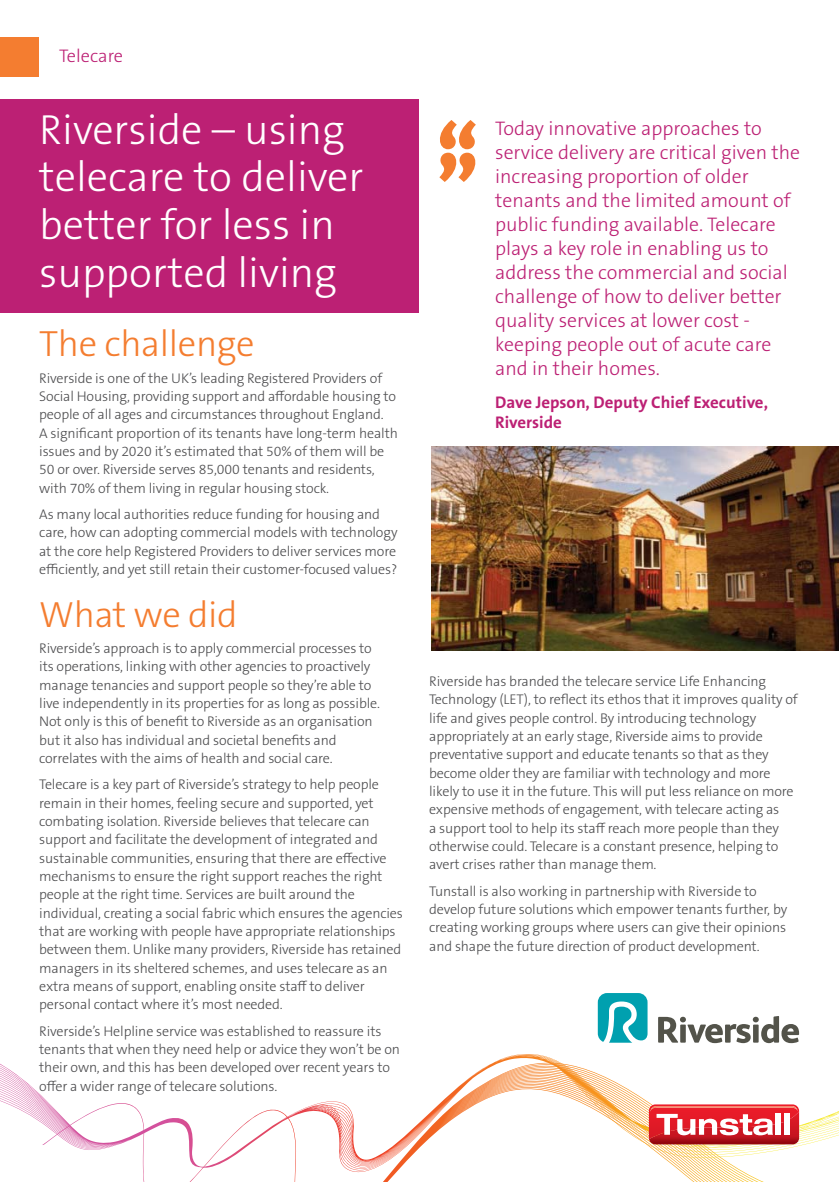
<style>
.page{position:relative;width:839px;height:1182px;background:#fff}
.page>*{position:absolute;margin:0;border:0;box-sizing:border-box;transform-origin:0 0}
.t1{font:900 73.35px "The Sans B W9";color:#f47d30}
.t2{font:300 42.3px/48px "The Sans B W3";color:#fff}
.t3{font:300 36.6px "The Sans B W3";letter-spacing:-.01em;color:#f47d30}
.t4{font:300 19.8px/24px "The Sans B W3";color:#bc2074}
.t5{font:300 18.3px "The Sans B W3";color:#bc2074}
.t6{font:700 16.95px/20.2px "The Sans B W7";color:#bc2074}
.t7{font:300 14.1px/18.3px "The Sans B W3";letter-spacing:-.01em;color:#4c4c4e}
</style>
<div class="page">
<div style="left:0;top:37px;width:39px;height:40px;background:#f47d30"></div>
<div style="left:0;top:99px;width:419px;height:214px;background:#bc2074"></div>
<svg style="left:42px;top:1062px;width:752px;height:120px"></svg>
<svg style="left:495px;top:1055px;width:343px;height:92px"></svg>
<div style="left:775px;top:1114px;width:6px;height:21px;background:#fff"></div>
<div style="left:784px;top:1114px;width:5px;height:21px;background:#fff"></div>
<img style="left:431px;top:446px;width:407px;height:205px">
<svg style="left:658px;top:1016px;width:141px;height:27px"></svg>
<svg style="left:597px;top:993px;width:50px;height:50px"></svg>
<p class="t5" style="left:59px;top:48px;width:65px">Telecare</p>
<h2 class="t2" style="left:39px;top:110px;width:325px">Riverside – using telecare to deliver better for less in supported living</h2>
<h1 class="t1" style="left:437px;top:108px;width:43px">“</h1>
<p class="t4" style="left:495px;top:118px;width:306px">Today innovative approaches to service delivery are critical given the increasing proportion of older tenants and the limited amount of public funding available. Telecare plays a key role in enabling us to address the commercial and social challenge of how to deliver better quality services at lower cost - keeping people out of acute care and in their homes.</p>
<p class="t6" style="left:495px;top:394px;width:274px">Dave Jepson, Deputy Chief Executive,<br>Riverside</p>
<h1 class="t1" style="left:478px;top:194px;width:43px;rotate:-180deg">“</h1>
<h3 class="t3" style="left:39px;top:330px;width:217px">The challenge</h3>
<p class="t7" style="left:39px;top:370px;width:360px">Riverside is one of the UK’s leading Registered Providers of Social Housing, providing support and affordable housing to people of all ages and circumstances throughout England.<br>A significant proportion of its tenants have long-term health issues and by 2020 it’s estimated that 50% of them will be 50 or over. Riverside serves 85,000 tenants and residents, with 70% of them living in regular housing stock.</p>
<p class="t7" style="left:39px;top:507px;width:360px">As many local authorities reduce funding for housing and care, how can adopting commercial models with technology at the core help Registered Providers to deliver services more efficiently, and yet still retain their customer-focused values?</p>
<h3 class="t3" style="left:39px;top:600px;width:200px">What we did</h3>
<p class="t7" style="left:39px;top:640px;width:342px">Riverside’s approach is to apply commercial processes to its operations, linking with other agencies to proactively manage tenancies and support people so they’re able to live independently in its properties for as long as possible.<br>Not only is this of benefit to Riverside as an organisation but it also has individual and societal benefits and correlates with the aims of health and social care.</p>
<p class="t7" style="left:39px;top:777px;width:365px">Telecare is a key part of Riverside’s strategy to help people remain in their homes, feeling secure and supported, yet combating isolation. Riverside believes that telecare can support and facilitate the development of integrated and sustainable communities, ensuring that there are effective mechanisms to ensure the right support reaches the right people at the right time. Services are built around the individual, creating a social fabric which ensures the agencies that are working with people have appropriate relationships between them. Unlike many providers, Riverside has retained managers in its sheltered schemes, and uses telecare as an extra means of support, enabling onsite staff to deliver personal contact where it’s most needed.</p>
<p class="t7" style="left:39px;top:1023px;width:362px">Riverside’s Helpline service was established to reassure its tenants that when they need help or advice they won’t be on their own, and this has been developed over recent years to offer a wider range of telecare solutions.</p>
<p class="t7" style="left:429px;top:673px;width:370px">Riverside has branded the telecare service Life Enhancing Technology (LET), to reflect its ethos that it improves quality of life and gives people control. By introducing technology appropriately at an early stage, Riverside aims to provide preventative support and educate tenants so that as they become older they are familiar with technology and more likely to use it in the future. This will put less reliance on more expensive methods of engagement, with telecare acting as<br>a support tool to help its staff reach more people than they otherwise could. Telecare is a constant presence, helping to avert crises rather than manage them.</p>
<p class="t7" style="left:429px;top:883px;width:359px">Tunstall is also working in partnership with Riverside to develop future solutions which empower tenants further, by creating working groups where users can give their opinions and shape the future direction of product development.</p>
</div>
